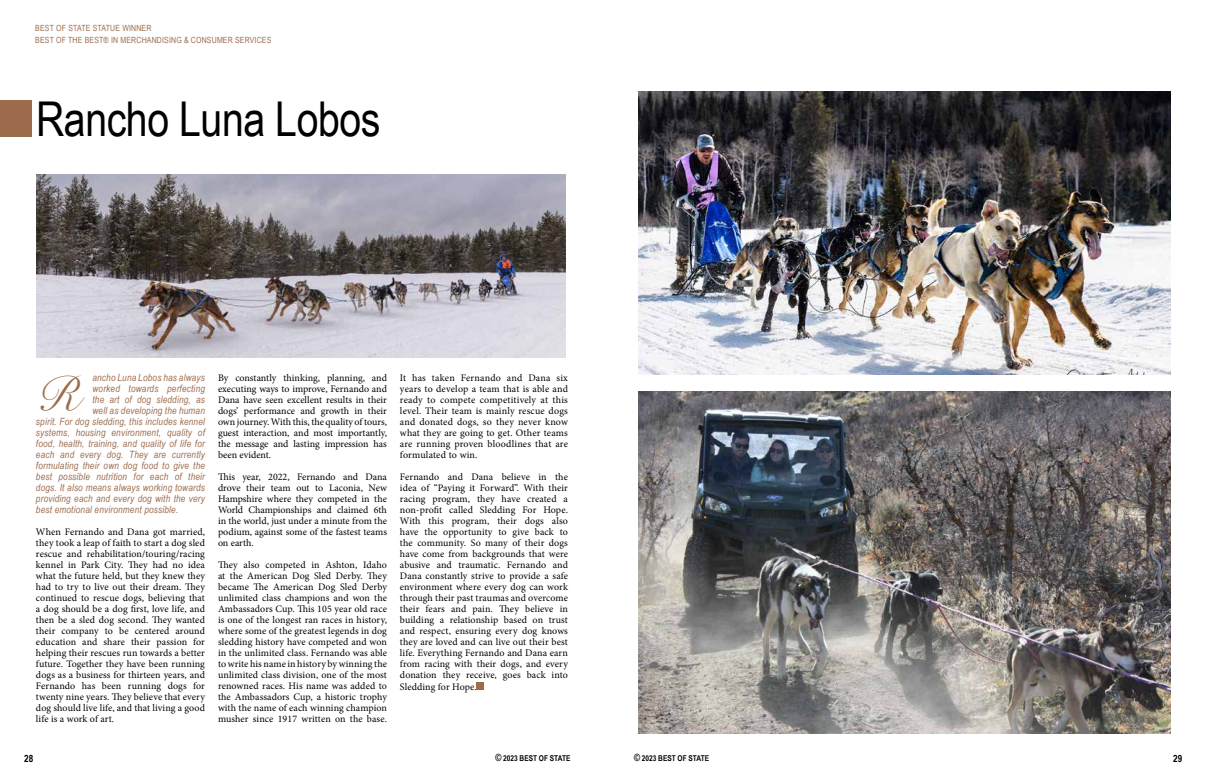
<style>
.page{position:relative;width:1206px;height:783px;background:#fff}
.page>*{position:absolute;margin:0;border:0;box-sizing:border-box;transform-origin:0 0}
.t1{font:48px "Arial Narrow";letter-spacing:-.01em;color:#000}
.t2{font:47.9px "Snell Roundhand";color:#9c6c4d}
.t3{font:10px/11px "Minion Pro";letter-spacing:.005em;color:#000;text-align:justify}
.t4{font:italic 10px "Arial Narrow";letter-spacing:.02em;color:#9c6c4d}
.t5{font:700 10px "Arial Narrow";color:#000}
.t6{font:8.5px/12px "Arial Narrow";letter-spacing:.02em;color:#9c6c4d}
.t7{font:700 8px "Arial Narrow";color:#000}
.s1{font-size:10px}
</style>
<div class="page">
<div style="left:0;top:100px;width:32px;height:36px;background:#9c6c4d"></div>
<img style="left:638px;top:392px;width:532px;height:341px">
<img style="left:638px;top:91px;width:532px;height:283px">
<img style="left:36px;top:175px;width:530px;height:183px">
<div style="left:477px;top:683px;width:7px;height:7px;background:#9c6c4d"></div>
<p class="t6" style="left:35px;top:21px;width:238px">BEST OF STATE STATUE WINNER<br>BEST OF THE BEST® IN MERCHANDISING &amp; CONSUMER SERVICES</p>
<h1 class="t1" style="left:36px;top:84px;width:346px">Rancho Luna Lobos</h1>
<h2 class="t2" style="left:36px;top:357px;width:44px">R</h2>
<p class="t4" style="left:92px;top:371px;width:114px">ancho Luna Lobos has always</p>
<p class="t4" style="left:92px;top:382px;width:114px">worked towards perfecting</p>
<p class="t4" style="left:92px;top:393px;width:114px">the art of dog sledding, as</p>
<p class="t4" style="left:92px;top:404px;width:114px">well as developing the human</p>
<p class="t4" style="left:36px;top:415px;width:170px">spirit. For dog sledding, this includes kennel</p>
<p class="t4" style="left:36px;top:426px;width:170px">systems, housing environment, quality of</p>
<p class="t4" style="left:36px;top:437px;width:170px">food, health, training, and quality of life for</p>
<p class="t4" style="left:36px;top:448px;width:170px">each and every dog. They are currently</p>
<p class="t4" style="left:36px;top:459px;width:170px">formulating their own dog food to give the</p>
<p class="t4" style="left:36px;top:470px;width:170px">best possible nutrition for each of their</p>
<p class="t4" style="left:36px;top:481px;width:170px">dogs. It also means always working towards</p>
<p class="t4" style="left:36px;top:492px;width:170px">providing each and every dog with the very</p>
<p class="t4" style="left:36px;top:503px;width:144px">best emotional environment possible.</p>
<p class="t3" style="left:36px;top:527px;width:171px">When Fernando and Dana got married, they took a leap of faith to start a dog sled rescue and rehabilitation/touring/racing kennel in Park City. They had no idea what the future held, but they knew they had to try to live out their dream. They continued to rescue dogs, believing that a dog should be a dog first, love life, and then be a sled dog second. They wanted their company to be centered around education and share their passion for helping their rescues run towards a better future. Together they have been running dogs as a business for thirteen years, and Fernando has been running dogs for twenty nine years. They believe that every dog should live life, and that living a good life is a work of art.</p>
<p class="t3" style="left:218px;top:373px;width:171px">By constantly thinking, planning, and executing ways to improve, Fernando and Dana have seen excellent results in their dogs’ performance and growth in their own journey. With this, the quality of tours, guest interaction, and most importantly, the message and lasting impression has been evident.</p>
<p class="t3" style="left:218px;top:472px;width:171px">This year, 2022, Fernando and Dana drove their team out to Laconia, New Hampshire where they competed in the World Championships and claimed 6th in the world, just under a minute from the podium, against some of the fastest teams on earth.</p>
<p class="t3" style="left:218px;top:560px;width:171px">They also competed in Ashton, Idaho at the American Dog Sled Derby. They became The American Dog Sled Derby unlimited class champions and won the Ambassadors Cup. This 105 year old race is one of the longest ran races in history, where some of the greatest legends in dog sledding history have competed and won in the unlimited class. Fernando was able to write his name in history by winning the unlimited class division, one of the most renowned races. His name was added to the Ambassadors Cup, a historic trophy with the name of each winning champion musher since 1917 written on the base.</p>
<p class="t3" style="left:400px;top:372px;width:170px">It has taken Fernando and Dana six years to develop a team that is able and ready to compete competitively at this level. Their team is mainly rescue dogs and donated dogs, so they never know what they are going to get. Other teams are running proven bloodlines that are formulated to win.</p>
<p class="t3" style="left:400px;top:471px;width:170px">Fernando and Dana believe in the idea of “Paying it Forward”. With their racing program, they have created a non-profit called Sledding For Hope.<br>With this program, their dogs also have the opportunity to give back to the community. So many of their dogs have come from backgrounds that were abusive and traumatic. Fernando and Dana constantly strive to provide a safe environment where every dog can work through their past traumas and overcome their fears and pain. They believe in building a relationship based on trust and respect, ensuring every dog knows they are loved and can live out their best life. Everything Fernando and Dana earn from racing with their dogs, and every donation they receive, goes back into</p>
<p class="t3" style="left:400px;top:681px;width:78px">Sledding for Hope.</p>
<p class="t5" style="left:24px;top:751px;width:11px">28</p>
<p class="t7" style="left:495px;top:752px;width:77px"><span class="s1">©</span> 2023 BEST OF STATE</p>
<p class="t7" style="left:634px;top:752px;width:77px"><span class="s1">©</span> 2023 BEST OF STATE</p>
<p class="t5" style="left:1173px;top:751px;width:11px">29</p>
</div>
